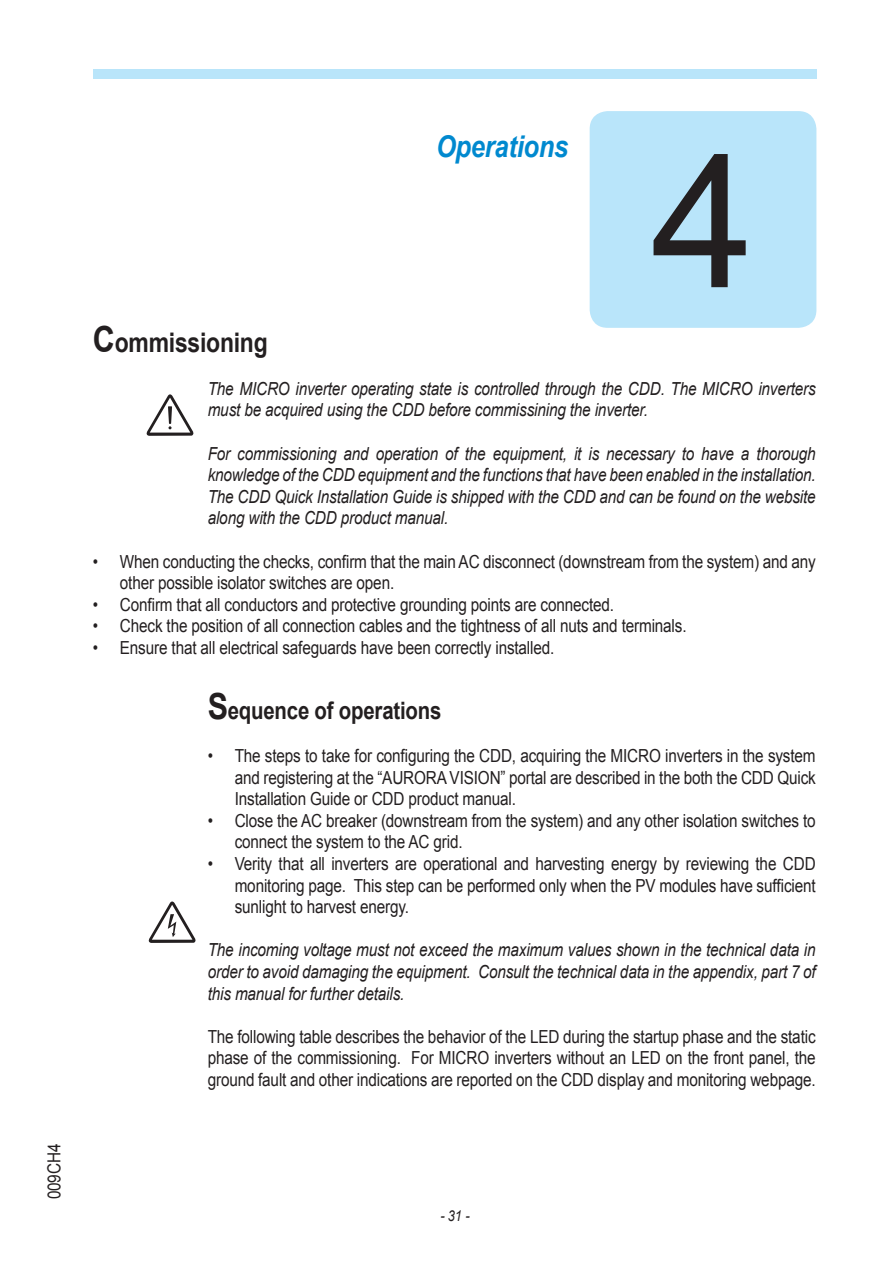
<style>
.page{position:relative;width:893px;height:1263px;background:#fff}
.page>*{position:absolute;margin:0;border:0;box-sizing:border-box;transform-origin:0 0}
.ABB_Manuale_-_Numero{font:186px "Arial";color:#231f20}
.ABB_-_Capitolo{font:italic 700 30px "Arial";letter-spacing:-.01em;color:#0089cf;scale:.85 1}
.ABB_-_title_18pt{font:700 27px "Arial";letter-spacing:-.01em;color:#231f20;scale:.85 1}
.ABB_-_subtitle_16_pt{font:700 24px "Arial";letter-spacing:-.01em;color:#231f20;scale:.85 1}
.body_text_subheader{font:18px/21.6px "Arial";letter-spacing:-.01em;color:#231f20;text-align:justify;scale:.85 1}
.ABB_-_Note{font:italic 18px/21.6px "Arial";letter-spacing:-.01em;color:#231f20;text-align:justify;scale:.85 1}
.ABB_-_Corpo_testo_se{font:18px "Arial";letter-spacing:-.01em;color:#231f20;scale:.85 1}
.t1{font:italic 15px "Arial";color:#231f20;scale:.85 1}
.s1{font-size:36px}
</style>
<div class="page">
<div style="left:93px;top:70px;width:723px;height:9px;background:#b9e5fa"></div>
<div style="left:590px;top:111px;width:226px;height:217px;background:#b9e5fa;border-radius:18px"></div>
<svg style="left:146px;top:394px;width:48px;height:42px"></svg>
<svg style="left:148px;top:901px;width:48px;height:42px"></svg>
<p class="ABB_-_Corpo_testo_se" style="left:42px;top:1199px;width:67px;rotate:-90deg">009CH4</p>
<p class="ABB_-_Capitolo" style="left:436px;top:126px;width:157px">Operations</p>
<p class="ABB_Manuale_-_Numero" style="left:651px;top:100px;width:105px">4</p>
<p class="ABB_-_title_18pt" style="left:93px;top:324px;width:207px"><span class="s1">C</span>ommissioning</p>
<p class="ABB_-_Note" style="left:208px;top:378px;width:717px">The MICRO inverter operating state is controlled through the CDD. The MICRO inverters must be acquired using the CDD before commissining the inverter.</p>
<p class="ABB_-_Note" style="left:208px;top:443px;width:717px">For commissioning and operation of the equipment, it is necessary to have a thorough knowledge of the CDD equipment and the functions that have been enabled in the installation.<br>The CDD Quick Installation Guide is shipped with the CDD and can be found on the website along with the CDD product manual.</p>
<p class="body_text_subheader" style="left:120px;top:551px;width:820px;text-indent:-27px">• When conducting the checks, confirm that the main AC disconnect (downstream from the system) and any other possible isolator switches are open.</p>
<p class="body_text_subheader" style="left:93px;top:594px;width:615px">• Confirm that all conductors and protective grounding points are connected.</p>
<p class="body_text_subheader" style="left:93px;top:615px;width:700px">• Check the position of all connection cables and the tightness of all nuts and terminals.</p>
<p class="body_text_subheader" style="left:93px;top:637px;width:544px">• Ensure that all electrical safeguards have been correctly installed.</p>
<p class="ABB_-_subtitle_16_pt" style="left:208px;top:694px;width:276px"><span class="s1">S</span>equence of operations</p>
<p class="body_text_subheader" style="left:235px;top:745px;width:685px;text-indent:-27px">• The steps to take for configuring the CDD, acquiring the MICRO inverters in the system and registering at the “AURORA VISION” portal are described in the both the CDD Quick Installation Guide or CDD product manual.</p>
<p class="body_text_subheader" style="left:235px;top:810px;width:685px;text-indent:-27px">• Close the AC breaker (downstream from the system) and any other isolation switches to connect the system to the AC grid.</p>
<p class="body_text_subheader" style="left:235px;top:853px;width:685px;text-indent:-27px">• Verity that all inverters are operational and harvesting energy by reviewing the CDD monitoring page. This step can be performed only when the PV modules have sufficient sunlight to harvest energy.</p>
<p class="ABB_-_Note" style="left:208px;top:939px;width:717px">The incoming voltage must not exceed the maximum values shown in the technical data in order to avoid damaging the equipment. Consult the technical data in the appendix, part 7 of this manual for further details.</p>
<p class="body_text_subheader" style="left:208px;top:1026px;width:717px">The following table describes the behavior of the LED during the startup phase and the static phase of the commissioning. For MICRO inverters without an LED on the front panel, the ground fault and other indications are reported on the CDD display and monitoring webpage.</p>
<p class="t1" style="left:440px;top:1206px;width:36px">- 31 -</p>
</div>
